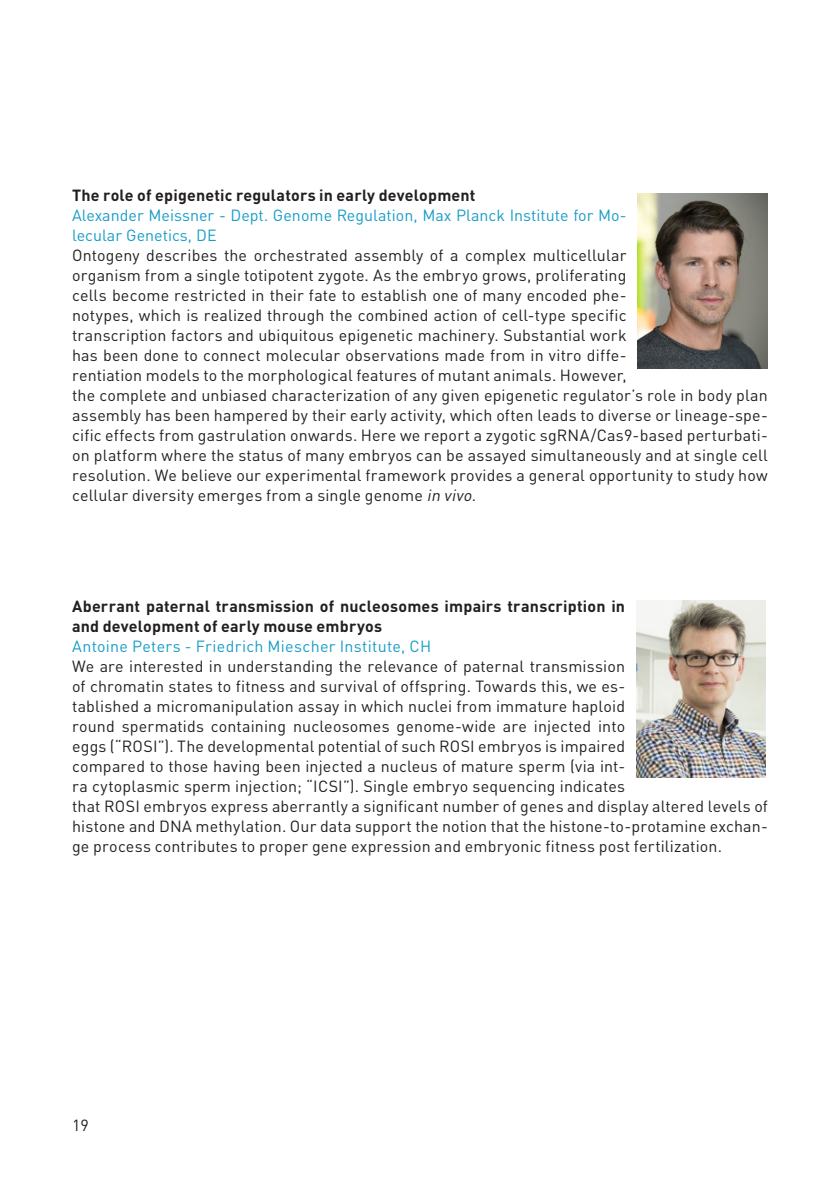
<style>
.page{position:relative;width:840px;height:1191px;background:#fff}
.page>*{position:absolute;margin:0;border:0;box-sizing:border-box;transform-origin:0 0}
.t1{font:16px/20px "DIN Pro";letter-spacing:.01em;color:#231f20}
.t2{font:700 16px/20px "DIN Pro";letter-spacing:.015em;color:#231f20}
.t3{font:16px/20px "DIN Pro";letter-spacing:.005em;color:#189dc7}
.s1{font-style:italic}
</style>
<div class="page">
<img style="left:637px;top:194px;width:130px;height:175px">
<img style="left:636px;top:600px;width:129px;height:177px">
<p class="t2" style="left:72px;top:183px;width:405px">The role of epigenetic regulators in early development</p>
<p class="t3" style="left:72px;top:203px;width:555px">Alexander Meissner - Dept. Genome Regulation, Max Planck Institute for Mo&shy;lecular Genetics, DE</p>
<p class="t1" style="left:72px;top:243px;width:697px">Ontogeny describes the orchestrated assembly of a complex multicellular<br>organism from a single totipotent zygote. As the embryo grows, proliferating<br>cells become restricted in their fate to establish one of many encoded phe-<br>notypes, which is realized through the combined action of cell-type specific<br>transcription factors and ubiquitous epigenetic machinery. Substantial work<br>has been done to connect molecular observations made from in vitro diffe-<br>rentiation models to the morphological features of mutant animals. However,<br>the complete and unbiased characterization of any given epigenetic regulator’s role in body plan assembly has been hampered by their early activity, which often leads to diverse or lineage-spe&shy;cific effects from gastrulation onwards. Here we report a zygotic sgRNA/Cas9-based perturbati&shy;on platform where the status of many embryos can be assayed simultaneously and at single cell resolution. We believe our experimental framework provides a general opportunity to study how cellular diversity emerges from a single genome <span class="s1">in vivo</span>.</p>
<p class="t2" style="left:72px;top:594px;width:554px">Aberrant paternal transmission of nucleosomes impairs transcription in and development of early mouse embryos</p>
<p class="t3" style="left:72px;top:634px;width:360px">Antoine Peters - Friedrich Miescher Institute, CH</p>
<p class="t1" style="left:72px;top:654px;width:697px">We are interested in understanding the relevance of paternal transmission<br>of chromatin states to fitness and survival of offspring. Towards this, we es-<br>tablished a micromanipulation assay in which nuclei from immature haploid<br>round spermatids containing nucleosomes genome-wide are injected into<br>eggs (“ROSI”). The developmental potential of such ROSI embryos is impaired<br>compared to those having been injected a nucleus of mature sperm (via int-<br>ra cytoplasmic sperm injection; “ICSI”). Single embryo sequencing indicates<br>that ROSI embryos express aberrantly a significant number of genes and display altered levels of histone and DNA methylation. Our data support the notion that the histone-to-protamine exchan&shy;ge process contributes to proper gene expression and embryonic fitness post fertilization.</p>
<p class="t1" style="left:72px;top:1113px;width:18px">19</p>
</div>
